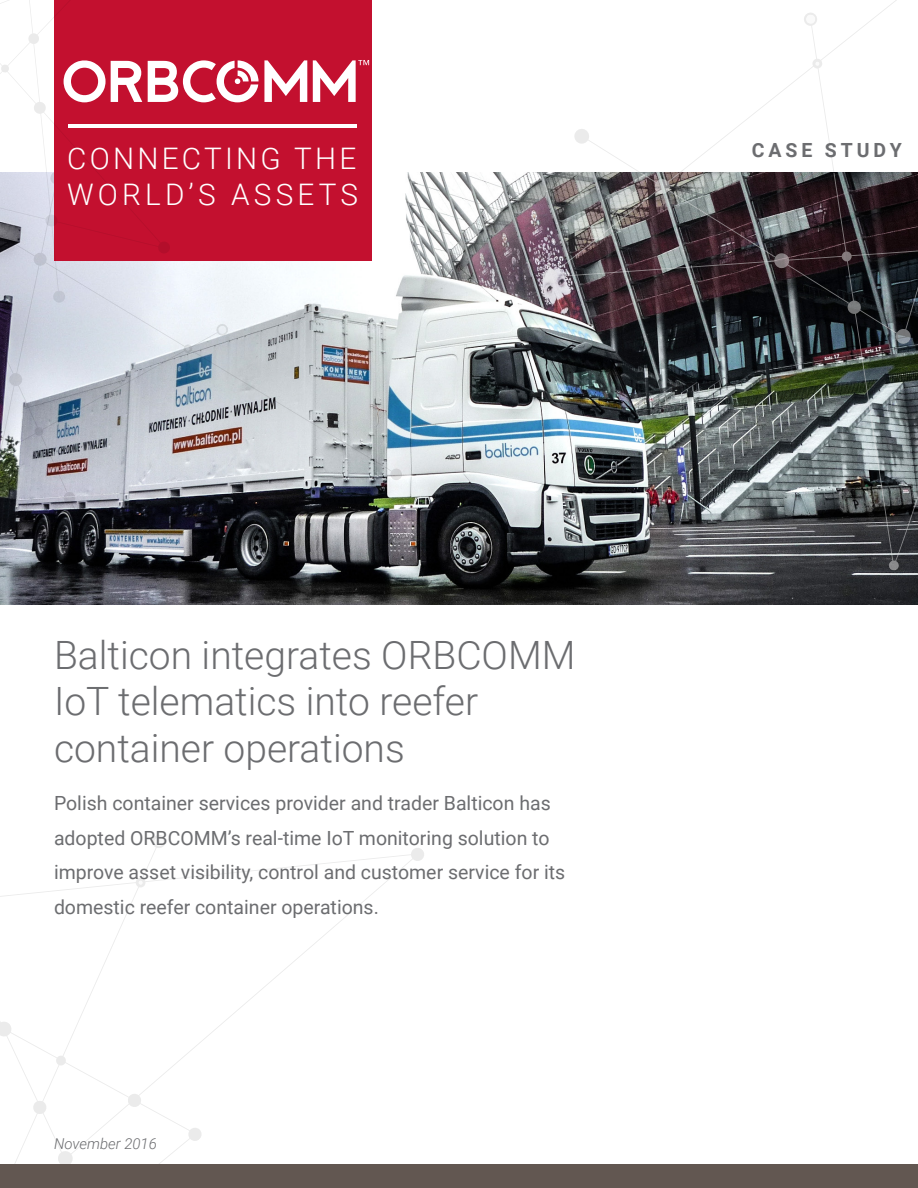
<style>
.page{position:relative;width:918px;height:1188px;background:#fff}
.page>*{position:absolute;margin:0;border:0;box-sizing:border-box;transform-origin:0 0}
.Cover_headline{font:300 39px/46.8px "Roboto";color:#6c6d70}
.t1{font:300 29.7px/35.5px "Roboto";letter-spacing:.11em;color:#fff}
.cover_subhead{font:19.5px/34.5px "Roboto";color:#6c6d70}
.what_kind_of_documen{font:700 19.5px "Roboto";letter-spacing:.2em;color:#6c6d70}
.cover_subhead-2{font:italic 300 15px "Roboto";color:#6c6d70}
</style>
<div class="page">
<img style="left:0;top:173px;width:918px;height:432px">
<svg style="left:0;top:173px;width:403px;height:396px"></svg>
<svg style="left:218px;top:325px;width:9px;height:9px"></svg>
<svg style="left:186px;top:347px;width:4px;height:4px"></svg>
<svg style="left:0;top:835px;width:424px;height:329px"></svg>
<svg style="left:154px;top:836px;width:10px;height:11px"></svg>
<svg style="left:138px;top:880px;width:5px;height:5px"></svg>
<div style="left:54px;top:0;width:318px;height:261px;background:#c3102f"></div>
<svg style="left:183px;top:60px;width:124px;height:42px"></svg>
<svg style="left:313px;top:60px;width:56px;height:42px"></svg>
<hr style="left:68px;top:124px;width:288px;height:4px;background:#fff">
<svg style="left:0;top:0;width:183px;height:304px"></svg>
<div style="left:0;top:1164px;width:918px;height:24px;background:#625751"></div>
<svg style="left:542px;top:0;width:376px;height:173px"></svg>
<svg style="left:806px;top:14px;width:10px;height:10px"></svg>
<svg style="left:815px;top:61px;width:5px;height:5px"></svg>
<img style="left:542px;top:173px;width:376px;height:398px">
<p class="t1" style="left:67px;top:140px;width:292px">CONNECTING THE<br>WORLD’S ASSETS</p>
<p class="Cover_headline" style="left:54px;top:630px;width:523px">Balticon integrates ORBCOMM<br>IoT telematics into reefer container operations</p>
<p class="cover_subhead" style="left:54px;top:785px;width:513px">Polish container services provider and trader Balticon has adopted ORBCOMM’s real-time IoT monitoring solution to improve asset visibility, control and customer service for its domestic reefer container operations.</p>
<p class="cover_subhead-2" style="left:54px;top:1133px;width:104px">November 2016</p>
<p class="what_kind_of_documen" style="left:752px;top:137px;width:152px">CASE STUDY</p>
</div>
